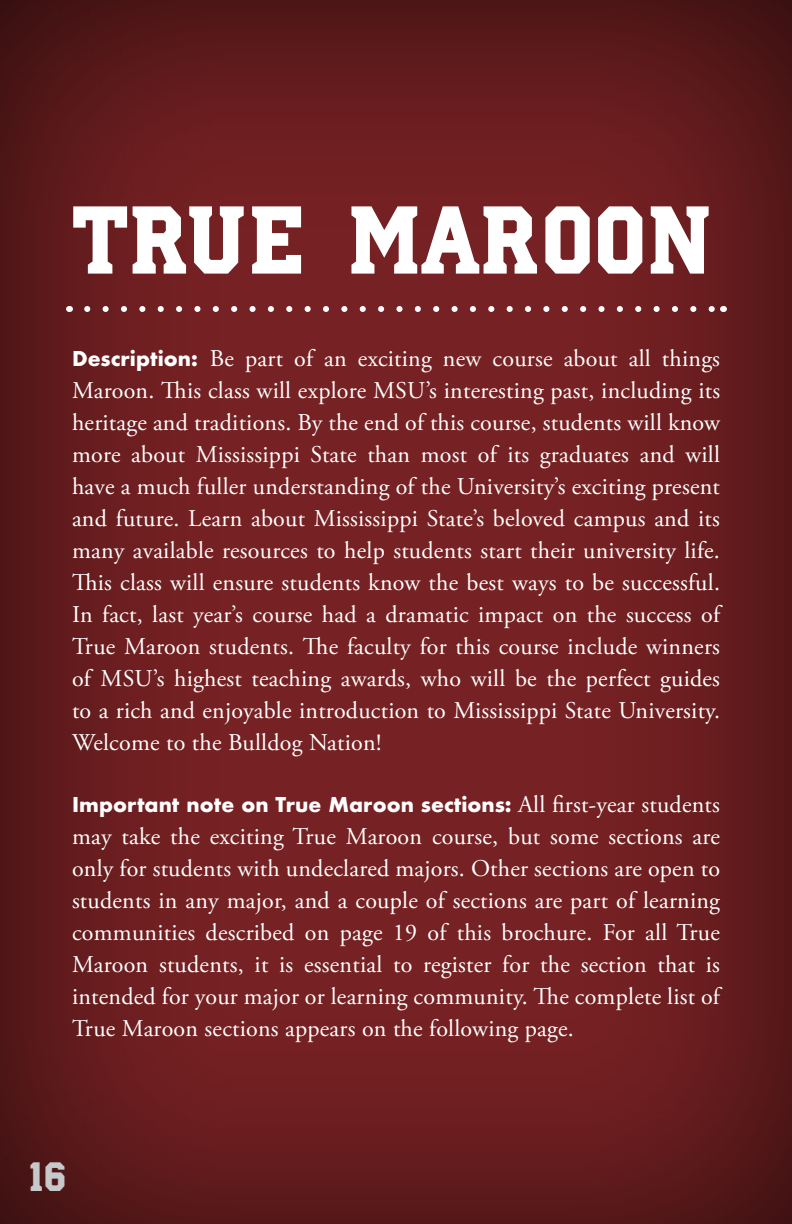
<style>
.page{position:relative;width:792px;height:1224px;background:#fff}
.page>*{position:absolute;margin:0;border:0;box-sizing:border-box;transform-origin:0 0}
.t1{font:84px "Bulldog Bol";color:#fff}
.t2{font:36px "Bulldog Bol";color:#c7c8ca}
.t3{font:24px/32px "Adobe Garamond Pro";letter-spacing:.01em;color:#fff;text-align:justify}
.t4{font:700 20px "Futura ND";color:#fff}
.s1{font-family:"Futura ND";font-weight:700;font-size:20px}
.s2{font-family:"Adobe Garamond Pro";font-weight:400;font-size:24px}
</style>
<div class="page">
<div style="left:0;top:0;width:792px;height:1224px;background:#000;opacity:.75"></div>
<svg style="left:87px;top:306px;width:627px;height:6px"></svg>
<h1 class="t1" style="left:72px;top:206px;width:642px">TRUE MAROON</h1>
<p class="t3" style="left:72px;top:343px;width:650px"><span class="s1">Description:</span> Be part of an exciting new course about all things Maroon. This class will explore MSU’s interesting past, including its heritage and traditions. By the end of this course, students will know more about Mississippi State than most of its graduates and will have a much fuller understanding of the University’s exciting present and future. Learn about Mississippi State’s beloved campus and its many available resources to help students start their university life.<br>This class will ensure students know the best ways to be successful.<br>In fact, last year’s course had a dramatic impact on the success of True Maroon students. The faculty for this course include winners of MSU’s highest teaching awards, who will be the perfect guides to a rich and enjoyable introduction to Mississippi State University.<br>Welcome to the Bulldog Nation!</p>
<p class="t4" style="left:72px;top:791px;width:650px">Important note on True Maroon sections: <span class="s2">All first-year students</span></p>
<p class="t3" style="left:72px;top:821px;width:650px">may take the exciting True Maroon course, but some sections are only for students with undeclared majors. Other sections are open to students in any major, and a couple of sections are part of learning communities described on page 19 of this brochure. For all True Maroon students, it is essential to register for the section that is intended for your major or learning community. The complete list of True Maroon sections appears on the following page.</p>
<h2 class="t2" style="left:29px;top:1162px;width:39px">16</h2>
</div>
